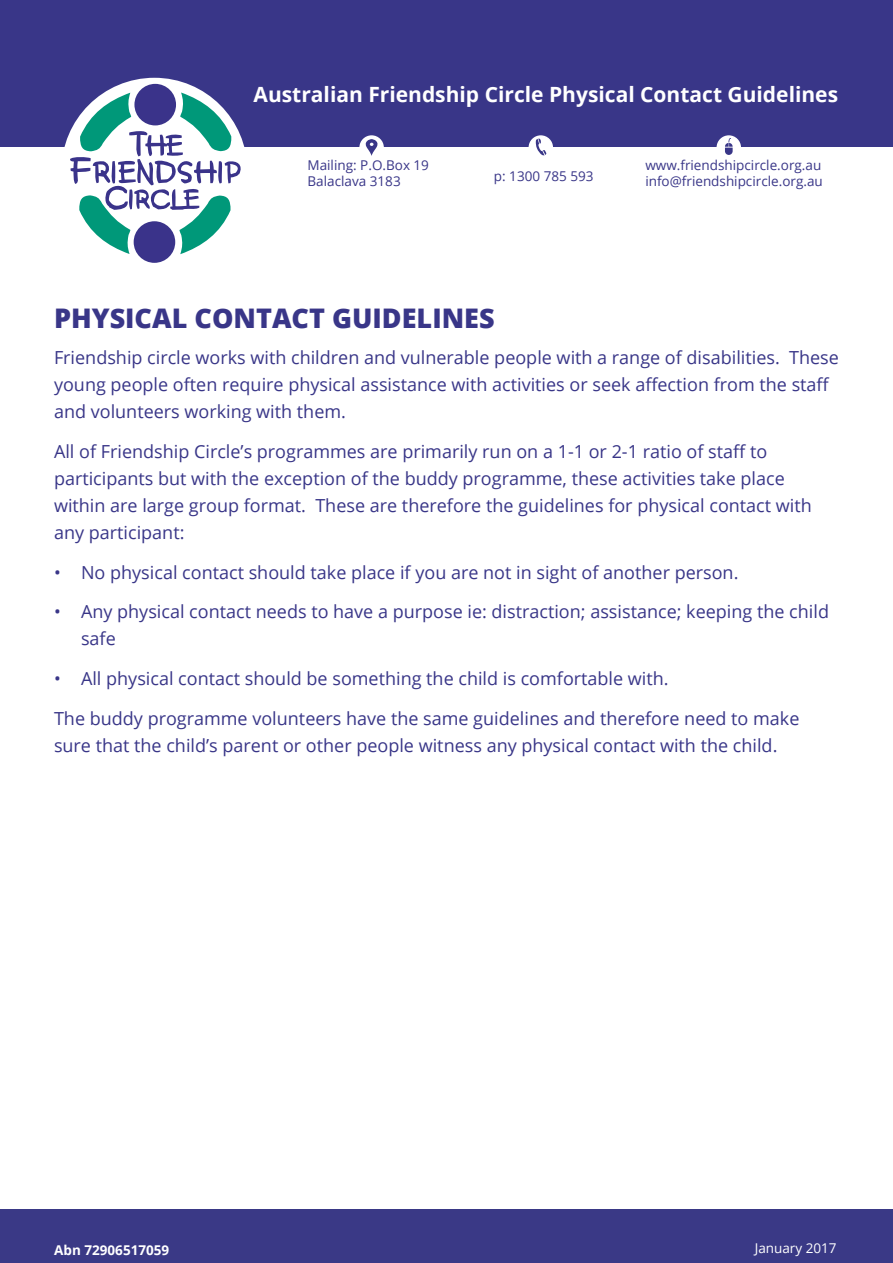
<style>
.page{position:relative;width:893px;height:1263px;background:#fff}
.page>*{position:absolute;margin:0;border:0;box-sizing:border-box;transform-origin:0 0}
.t1{font:800 27px "Open Sans";color:#393688}
.t2{font:700 21px "Open Sans";color:#fff}
.t3{font:18px/27px "Open Sans";color:#393688}
.t4{font:13.5px/16.2px "Open Sans";color:#393688}
.t5{font:700 13.5px "Open Sans";color:#fff}
.t6{font:13.5px "Open Sans";color:#fff}
</style>
<div class="page">
<div style="left:0;top:0;width:893px;height:147px;background:#393688"></div>
<div style="left:61px;top:78px;width:186px;height:186px;background:#fff;border-radius:50%"></div>
<div style="left:360px;top:136px;width:23px;height:23px;background:#fff;border-radius:50%"></div>
<div style="left:359px;top:135px;width:25px;height:25px;border:2px solid #fff;border-radius:50%"></div>
<svg style="left:365px;top:139px;width:13px;height:17px"></svg>
<div style="left:529px;top:136px;width:23px;height:23px;background:#fff;border-radius:50%"></div>
<div style="left:529px;top:135px;width:24px;height:25px;border:2px solid #fff;border-radius:50%"></div>
<svg style="left:536px;top:138px;width:11px;height:18px"></svg>
<div style="left:717px;top:136px;width:23px;height:23px;background:#fff;border-radius:50%"></div>
<div style="left:717px;top:135px;width:24px;height:25px;border:2px solid #fff;border-radius:50%"></div>
<svg style="left:725px;top:138px;width:8px;height:17px"></svg>
<div style="left:134px;top:221px;width:41px;height:42px;background:#3a338a;border-radius:50%"></div>
<div style="left:134px;top:84px;width:42px;height:41px;background:#3a338a;border-radius:50%"></div>
<svg style="left:70px;top:92px;width:174px;height:162px"></svg>
<div style="left:0;top:1209px;width:893px;height:54px;background:#3a3986"></div>
<p class="t2" style="left:254px;top:80px;width:586px">Australian Friendship Circle Physical Contact Guidelines</p>
<p class="t4" style="left:308px;top:157px;width:123px">Mailing: P.O.Box 19<br>Balaclava 3183</p>
<p class="t4" style="left:645px;top:157px;width:179px">www.friendshipcircle.org.au info@friendshipcircle.org.au</p>
<p class="t4" style="left:494px;top:168px;width:101px">p: 1300 785 593</p>
<h1 class="t1" style="left:54px;top:298px;width:442px">PHYSICAL CONTACT GUIDELINES</h1>
<p class="t3" style="left:54px;top:344px;width:786px">Friendship circle works with children and vulnerable people with a range of disabilities. These young people often require physical assistance with activities or seek affection from the staff and volunteers working with them.</p>
<p class="t3" style="left:54px;top:437px;width:759px">All of Friendship Circle’s programmes are primarily run on a 1-1 or 2-1 ratio of staff to participants but with the exception of the buddy programme, these activities take place within are large group format. These are therefore the guidelines for physical contact with any participant:</p>
<p class="t3" style="left:54px;top:558px;width:686px">• No physical contact should take place if you are not in sight of another person.</p>
<p class="t3" style="left:81px;top:598px;width:749px;text-indent:-27px">• Any physical contact needs to have a purpose ie: distraction; assistance; keeping the child safe</p>
<p class="t3" style="left:54px;top:665px;width:616px">• All physical contact should be something the child is comfortable with.</p>
<p class="t3" style="left:54px;top:704px;width:747px">The buddy programme volunteers have the same guidelines and therefore need to make sure that the child’s parent or other people witness any physical contact with the child.</p>
<p class="t5" style="left:54px;top:1240px;width:117px">Abn 72906517059</p>
<p class="t6" style="left:755px;top:1238px;width:83px">January 2017</p>
</div>
